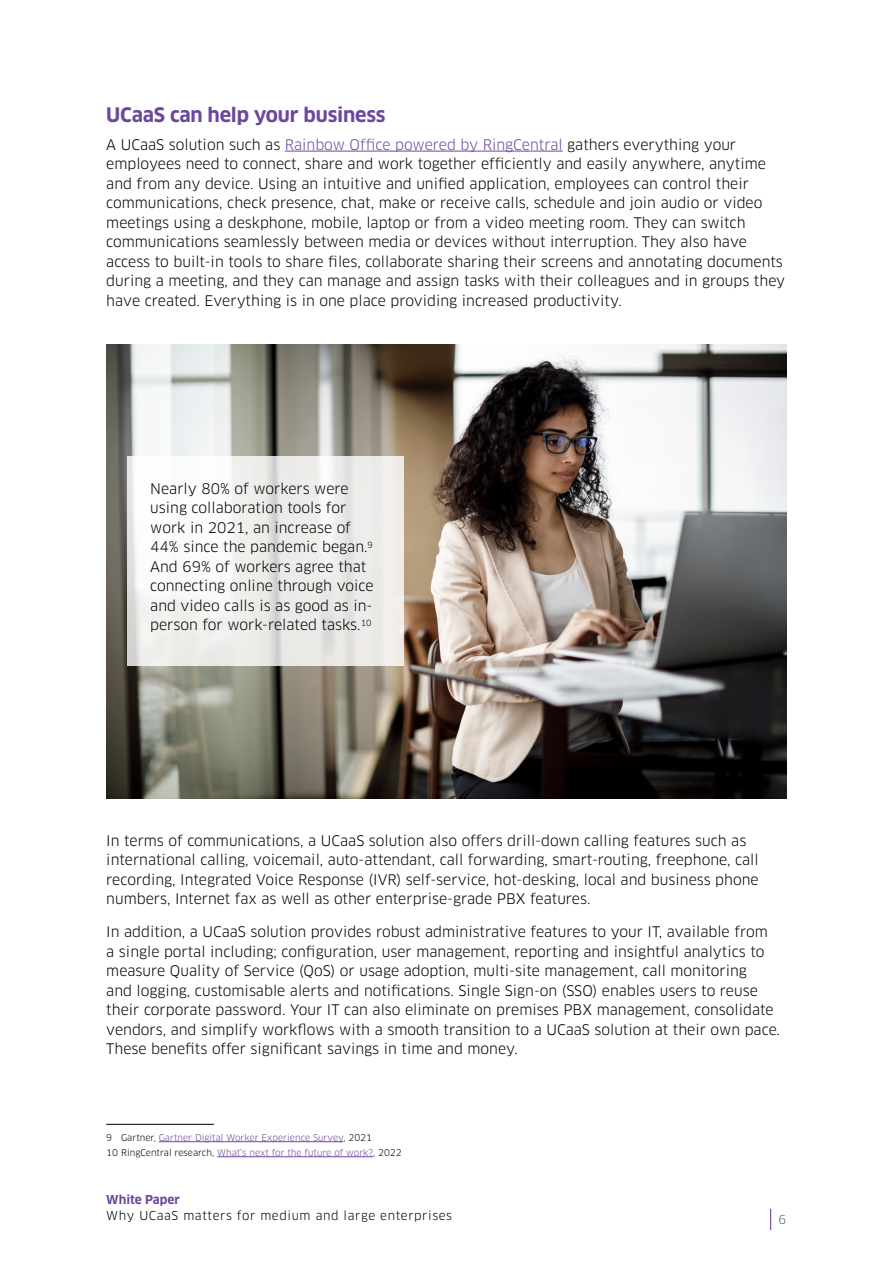
<style>
.page{position:relative;width:893px;height:1263px;background:#fff}
.page>*{position:absolute;margin:0;border:0;box-sizing:border-box;transform-origin:0 0}
.t1{font:700 19.5px "Clan OT";letter-spacing:-.01em;color:#6b489d}
.t2{font:14.25px/19.5px "Clan OT";color:#000}
.t3{font:12px "Clan OT";letter-spacing:.05em;color:#000}
.t4{font:700 12px "Clan OT";color:#6b489d}
.t5{font:12px "Clan OT";color:#5f636a}
.t6{font:9px/15px "Clan OT";color:#6b489d}
.s1{color:#6b489d}
.s2{color:#000}
</style>
<div class="page">
<svg style="left:770px;top:1209px;width:1px;height:21px"></svg>
<hr style="left:285px;top:151px;width:278px;height:1px;background:#6b489d">
<img style="left:106px;top:345px;width:681px;height:453px">
<svg style="left:128px;top:456px;width:276px;height:209px;fill:#eeedeb"></svg>
<hr style="left:159px;top:1141px;width:184px;height:1px;background:#6b489d">
<hr style="left:217px;top:1156px;width:156px;height:1px;background:#6b489d">
<hr style="left:106px;top:1124px;width:108px;height:1px;background:#000">
<h1 class="t1" style="left:106px;top:103px;width:281px">UCaaS can help your business</h1>
<p class="t2" style="left:106px;top:135px;width:680px">A UCaaS solution such as <span class="s1">Rainbow Office powered by RingCentral</span> gathers everything your employees need to connect, share and work together efficiently and easily anywhere, anytime and from any device. Using an intuitive and unified application, employees can control their communications, check presence, chat, make or receive calls, schedule and join audio or video meetings using a deskphone, mobile, laptop or from a video meeting room. They can switch communications seamlessly between media or devices without interruption. They also have access to built-in tools to share files, collaborate sharing their screens and annotating documents during a meeting, and they can manage and assign tasks with their colleagues and in groups they have created. Everything is in one place providing increased productivity.</p>
<p class="t2" style="left:150px;top:479px;width:225px">Nearly 80% of workers were using collaboration tools for work in 2021, an increase of<br>44% since the pandemic began.<sup>9<br></sup>And 69% of workers agree that connecting online through voice and video calls is as good as in&shy;person for work-related tasks.<sup>10</sup></p>
<p class="t2" style="left:106px;top:831px;width:654px">In terms of communications, a UCaaS solution also offers drill-down calling features such as international calling, voicemail, auto-attendant, call forwarding, smart-routing, freephone, call recording, Integrated Voice Response (IVR) self-service, hot-desking, local and business phone numbers, Internet fax as well as other enterprise-grade PBX features.</p>
<p class="t2" style="left:106px;top:922px;width:675px">In addition, a UCaaS solution provides robust administrative features to your IT, available from<br>a single portal including; configuration, user management, reporting and insightful analytics to measure Quality of Service (QoS) or usage adoption, multi-site management, call monitoring<br>and logging, customisable alerts and notifications. Single Sign-on (SSO) enables users to reuse their corporate password. Your IT can also eliminate on premises PBX management, consolidate vendors, and simplify workflows with a smooth transition to a UCaaS solution at their own pace.<br>These benefits offer significant savings in time and money.</p>
<p class="t6" style="left:106px;top:1130px;width:297px"><span class="s2">9 Gartner,</span> Gartner Digital Worker Experience Survey<span class="s2">, 2021<br>10 RingCentral research,</span> What’s next for the future of work?<span class="s2">, 2022</span></p>
<p class="t4" style="left:106px;top:1192px;width:75px">White Paper</p>
<p class="t3" style="left:106px;top:1209px;width:347px">Why UCaaS matters for medium and large enterprises</p>
<p class="t5" style="left:779px;top:1212px;width:9px">6</p>
</div>
